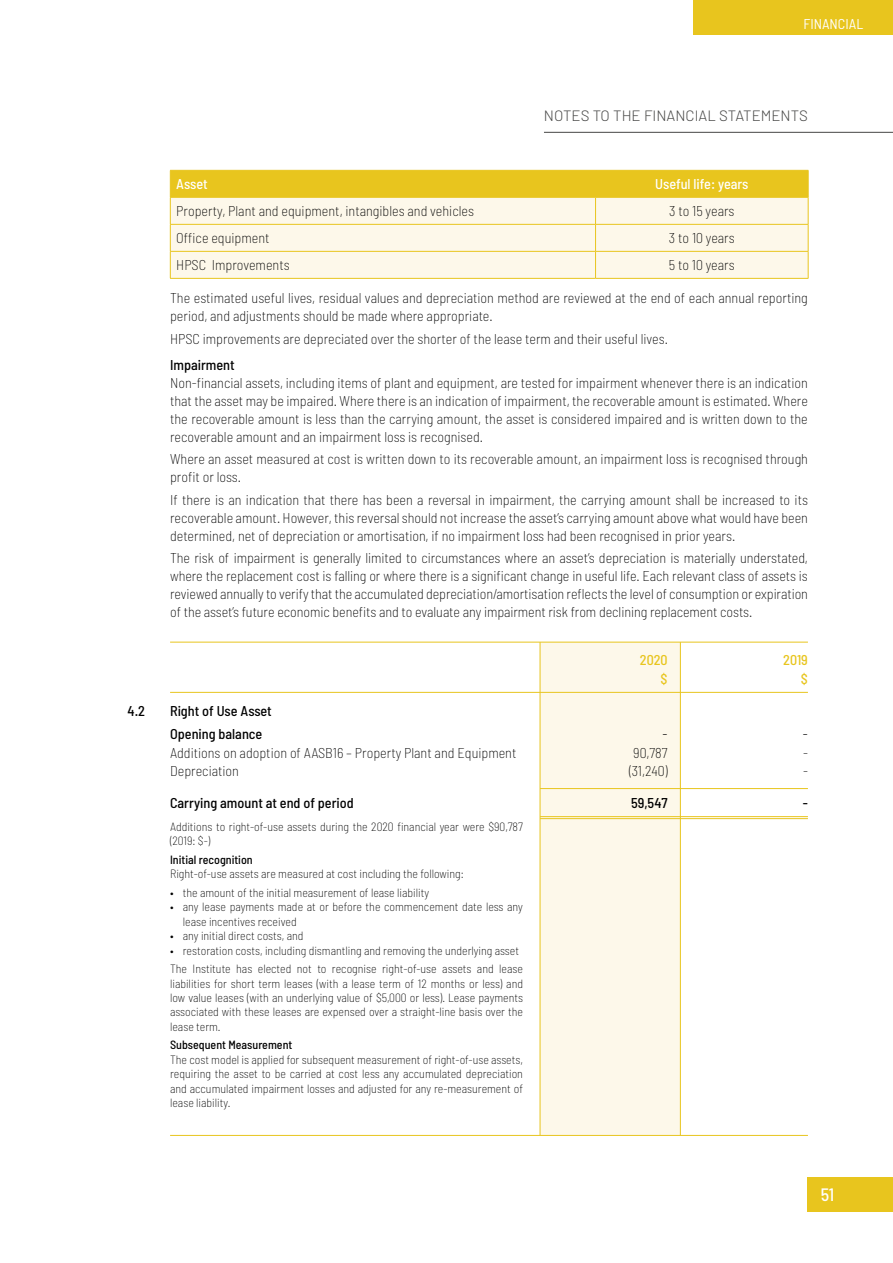
<style>
.page{position:relative;width:893px;height:1263px;background:#fff}
.page>*{position:absolute;margin:0;border:0;box-sizing:border-box;transform-origin:0 0}
.t1{font:500 semi-condensed 18px "Barlow";color:#fff}
.t2{font:300 15px "Barlow";color:#464645}
.t3{font:200 semi-condensed 14.25px/18px "Barlow";color:#000;text-align:justify}
.t4{font:500 semi-condensed 14.25px/23px "Barlow";color:#000}
.t5{font:500 semi-condensed 14.25px "Barlow";color:#fff}
.t6{font:500 semi-condensed 14.25px "Barlow";color:#e8c51e}
.t7{font:semi-condensed 14.25px "Barlow";color:#fff}
.t8{font:300 semi-condensed 14.25px "Barlow";color:#000}
.t9{font:200 semi-condensed 12px/14.4px "Barlow";color:#000}
.t10{font:500 semi-condensed 12px "Barlow";color:#000}
</style>
<div class="page">
<hr style="left:544px;top:132px;width:349px;height:1px;background:#464645">
<div style="left:540px;top:642px;width:140px;height:493px;background:#fdf8ea"></div>
<hr style="left:170px;top:642px;width:638px;height:1px;background:#e8c51e">
<hr style="left:170px;top:692px;width:638px;height:1px;background:#e8c51e">
<hr style="left:680px;top:642px;width:1px;height:493px;background:#e8c51e">
<hr style="left:540px;top:642px;width:1px;height:493px;background:#e8c51e">
<hr style="left:540px;top:788px;width:268px;height:1px;background:#e8c51e">
<hr style="left:540px;top:816px;width:268px;height:1px;background:#e8c51e">
<hr style="left:540px;top:818px;width:268px;height:1px;background:#e8c51e">
<hr style="left:170px;top:1135px;width:638px;height:1px;background:#e8c51e">
<svg style="left:170px;top:170px;width:639px;height:108px;background:#f7e9b0"></svg>
<hr style="left:170px;top:278px;width:426px;height:1px;background:#e8c51e">
<hr style="left:596px;top:278px;width:212px;height:1px;background:#e8c51e">
<div style="left:693px;top:0;width:200px;height:34px;background:#e8c51e"></div>
<div style="left:808px;top:1178px;width:85px;height:34px;background:#e8c51e"></div>
<p class="t7" style="left:803px;top:15px;width:61px">FINANCIAL</p>
<p class="t2" style="left:544px;top:107px;width:265px">NOTES TO THE FINANCIAL STATEMENTS</p>
<p class="t5" style="left:176px;top:175px;width:33px">Asset</p>
<p class="t5" style="left:655px;top:175px;width:95px">Useful life: years</p>
<p class="t3" style="left:176px;top:201px;width:299px">Property, Plant and equipment, intangibles and vehicles</p>
<p class="t3" style="left:669px;top:201px;width:67px">3 to 15 years</p>
<p class="t3" style="left:176px;top:228px;width:95px">Office equipment</p>
<p class="t3" style="left:669px;top:228px;width:67px">3 to 10 years</p>
<p class="t3" style="left:176px;top:255px;width:115px">HPSC Improvements</p>
<p class="t3" style="left:669px;top:255px;width:67px">5 to 10 years</p>
<p class="t3" style="left:170px;top:289px;width:639px">The estimated useful lives, residual values and depreciation method are reviewed at the end of each annual reporting period, and adjustments should be made where appropriate.</p>
<p class="t3" style="left:170px;top:329px;width:499px">HPSC improvements are depreciated over the shorter of the lease term and their useful lives.</p>
<p class="t4" style="left:170px;top:353px;width:66px">Impairment</p>
<p class="t3" style="left:170px;top:374px;width:639px">Non-financial assets, including items of plant and equipment, are tested for impairment whenever there is an indication that the asset may be impaired. Where there is an indication of impairment, the recoverable amount is estimated. Where the recoverable amount is less than the carrying amount, the asset is considered impaired and is written down to the recoverable amount and an impairment loss is recognised.</p>
<p class="t3" style="left:170px;top:450px;width:639px">Where an asset measured at cost is written down to its recoverable amount, an impairment loss is recognised through profit or loss.</p>
<p class="t3" style="left:170px;top:490px;width:639px">If there is an indication that there has been a reversal in impairment, the carrying amount shall be increased to its recoverable amount. However, this reversal should not increase the asset’s carrying amount above what would have been determined, net of depreciation or amortisation, if no impairment loss had been recognised in prior years.</p>
<p class="t3" style="left:170px;top:548px;width:639px">The risk of impairment is generally limited to circumstances where an asset’s depreciation is materially understated, where the replacement cost is falling or where there is a significant change in useful life. Each relevant class of assets is reviewed annually to verify that the accumulated depreciation/amortisation reflects the level of consumption or expiration of the asset’s future economic benefits and to evaluate any impairment risk from declining replacement costs.</p>
<p class="t4" style="left:128px;top:699px;width:19px">4.2</p>
<p class="t4" style="left:170px;top:699px;width:103px">Right of Use Asset<br>Opening balance</p>
<p class="t6" style="left:640px;top:651px;width:29px">2020</p>
<p class="t6" style="left:783px;top:651px;width:26px">2019</p>
<p class="t6" style="left:661px;top:670px;width:8px">$</p>
<p class="t6" style="left:801px;top:670px;width:8px">$</p>
<p class="t8" style="left:663px;top:725px;width:6px">-</p>
<p class="t8" style="left:803px;top:725px;width:6px">-</p>
<p class="t3" style="left:170px;top:743px;width:348px">Additions on adoption of AASB16 – Property Plant and Equipment</p>
<p class="t3" style="left:633px;top:743px;width:36px">90,787</p>
<p class="t3" style="left:803px;top:743px;width:6px">-</p>
<p class="t3" style="left:170px;top:762px;width:70px">Depreciation</p>
<p class="t3" style="left:629px;top:762px;width:40px">(31,240)</p>
<p class="t3" style="left:803px;top:762px;width:6px">-</p>
<p class="t4" style="left:170px;top:791px;width:185px">Carrying amount at end of period</p>
<p class="t4" style="left:631px;top:791px;width:38px">59,547</p>
<p class="t4" style="left:803px;top:791px;width:7px">-</p>
<p class="t9" style="left:170px;top:819px;width:354px">Additions to right-of-use assets during the 2020 financial year were $90,787 (2019: $-)</p>
<p class="t10" style="left:170px;top:852px;width:84px">Initial recognition</p>
<p class="t9" style="left:170px;top:866px;width:295px">Right-of-use assets are measured at cost including the following:</p>
<p class="t9" style="left:170px;top:885px;width:260px">• the amount of the initial measurement of lease liability</p>
<p class="t9" style="left:183px;top:899px;width:342px;text-indent:-13px">• any lease payments made at or before the commencement date less any lease incentives received</p>
<p class="t9" style="left:170px;top:928px;width:135px">• any initial direct costs, and</p>
<p class="t9" style="left:170px;top:941px;width:354px;line-height:18.6px">• restoration costs, including dismantling and removing the underlying asset<br>The Institute has elected not to recognise right-of-use assets and lease</p>
<p class="t9" style="left:170px;top:976px;width:354px;text-align:justify">liabilities for short term leases (with a lease term of 12 months or less) and low value leases (with an underlying value of $5,000 or less). Lease payments associated with these leases are expensed over a straight-line basis over the lease term.</p>
<p class="t10" style="left:170px;top:1038px;width:124px">Subsequent Measurement</p>
<p class="t9" style="left:170px;top:1052px;width:354px;text-align:justify">The cost model is applied for subsequent measurement of right-of-use assets, requiring the asset to be carried at cost less any accumulated depreciation and accumulated impairment losses and adjusted for any re-measurement of lease liability.</p>
<p class="t1" style="left:821px;top:1183px;width:15px">51</p>
</div>
